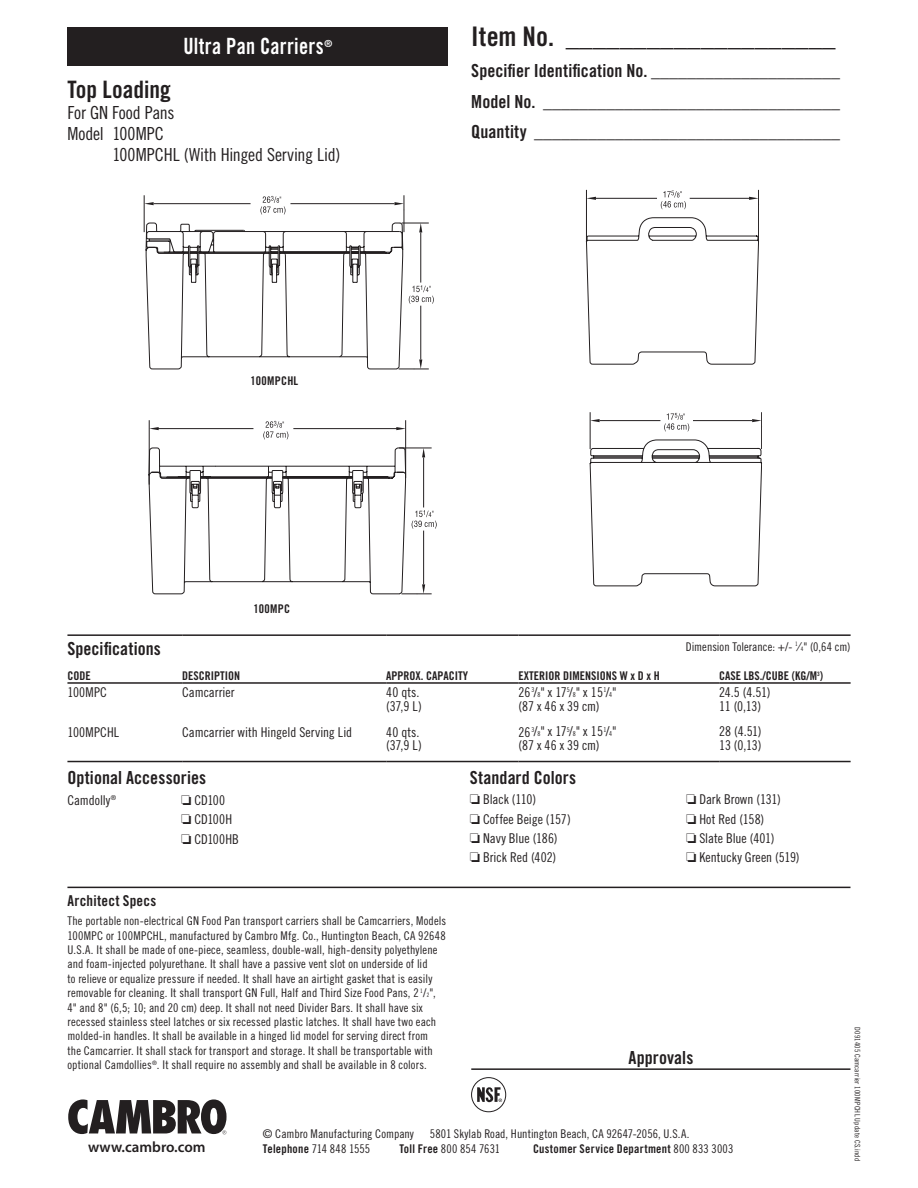
<style>
.page{position:relative;width:918px;height:1188px;background:#fff}
.page>*{position:absolute;margin:0;border:0;box-sizing:border-box;transform-origin:0 0}
.t1{font:27px "Trade Gothic LT Std Bd Cn 20";letter-spacing:.005em;color:#231f20}
.t2{font:24px "Trade Gothic LT Std Bd Cn 20";color:#231f20}
.t3{font:22.35px "Trade Gothic LT Std Bd Cn 20";letter-spacing:.015em;color:#fff;scale:.91 1}
.t4{font:18px/30.6px "Trade Gothic LT Std Bd Cn 20";letter-spacing:.005em;color:#231f20;text-align:justify}
.t5{font:18px "Trade Gothic LT Std Cn 18";letter-spacing:-.01em;color:#231f20}
.t6{font:600 15px "Myriad Pro";color:#231f20}
.t7{font:15px "Trade Gothic LT Std Bd Cn 20";letter-spacing:.02em;color:#231f20}
.t8{font:13.5px/13.5px "Trade Gothic LT Std Cn 18";color:#231f20}
.t9{font:12px/14.4px "Trade Gothic LT Std Cn 18";letter-spacing:.01em;color:#231f20}
.t10{font:12px "Trade Gothic LT Std Bd Cn 20";color:#231f20}
.t11{font:12px "Trade Gothic LT Std Bd Cn 20";letter-spacing:.02em;color:#231f20}
.t12{font:12px "Trade Gothic LT Std Bd Cn 20";letter-spacing:.025em;color:#231f20}
.t13{font:9.75px "Trade Gothic LT Std Bd Cn 20";color:#fff}
.t14{font:7.5px "Trade Gothic LT Std Cn 18";letter-spacing:.025em;color:#231f20}
.s1{font-size:6px}
.s2{font-size:6.75px}
.s3{font-family:"Trade Gothic LT Std Bd Cn 20"}
.s4{font-family:"Trade Gothic LT Std Cn 18"}
</style>
<div class="page">
<svg style="left:68px;top:1099px;width:159px;height:35px"></svg>
<hr style="left:399px;top:369px;width:30px;height:1px;background:#231f20">
<svg style="left:260px;top:196px;width:26px;height:19px"></svg>
<hr style="left:404px;top:195px;width:1px;height:37px;background:#231f20">
<hr style="left:144px;top:195px;width:1px;height:37px;background:#231f20">
<svg style="left:395px;top:202px;width:10px;height:8px"></svg>
<svg style="left:144px;top:202px;width:10px;height:3px"></svg>
<hr style="left:154px;top:203px;width:97px;height:1px;background:#231f20">
<hr style="left:290px;top:203px;width:105px;height:1px;background:#231f20">
<svg style="left:146px;top:222px;width:288px;height:147px"></svg>
<hr style="left:421px;top:306px;width:1px;height:53px;background:#231f20">
<hr style="left:421px;top:232px;width:1px;height:51px;background:#231f20">
<hr style="left:758px;top:190px;width:1px;height:53px;background:#231f20">
<hr style="left:586px;top:190px;width:1px;height:52px;background:#231f20">
<svg style="left:585px;top:191px;width:174px;height:173px"></svg>
<hr style="left:596px;top:198px;width:61px;height:1px;background:#231f20">
<hr style="left:690px;top:198px;width:59px;height:1px;background:#231f20">
<svg style="left:149px;top:447px;width:283px;height:147px"></svg>
<hr style="left:401px;top:594px;width:31px;height:1px;background:#231f20">
<svg style="left:263px;top:421px;width:25px;height:18px"></svg>
<hr style="left:405px;top:420px;width:1px;height:58px;background:#231f20">
<hr style="left:149px;top:420px;width:1px;height:65px;background:#231f20">
<svg style="left:396px;top:427px;width:10px;height:3px"></svg>
<svg style="left:149px;top:427px;width:10px;height:3px"></svg>
<hr style="left:157px;top:428px;width:96px;height:1px;background:#231f20">
<hr style="left:293px;top:428px;width:104px;height:1px;background:#231f20">
<svg style="left:189px;top:448px;width:248px;height:146px"></svg>
<hr style="left:761px;top:412px;width:1px;height:37px;background:#231f20">
<hr style="left:590px;top:412px;width:1px;height:37px;background:#231f20">
<svg style="left:589px;top:413px;width:173px;height:173px"></svg>
<div style="left:68px;top:27px;width:380px;height:39px;background:#231f20"></div>
<hr style="left:471px;top:1068px;width:379px;height:2px;background:#231f20">
<div style="left:471px;top:1077px;width:35px;height:35px;border:1px solid #231f20;border-radius:50%"></div>
<svg style="left:477px;top:1087px;width:25px;height:15px"></svg>
<hr style="left:67px;top:761px;width:115px;height:1px;background:#231f20">
<hr style="left:182px;top:761px;width:204px;height:1px;background:#231f20">
<hr style="left:386px;top:761px;width:133px;height:1px;background:#231f20">
<hr style="left:519px;top:761px;width:200px;height:1px;background:#231f20">
<hr style="left:719px;top:761px;width:132px;height:1px;background:#231f20">
<hr style="left:67px;top:682px;width:115px;height:2px;background:#231f20">
<hr style="left:182px;top:682px;width:204px;height:2px;background:#231f20">
<hr style="left:386px;top:682px;width:133px;height:2px;background:#231f20">
<hr style="left:519px;top:682px;width:200px;height:2px;background:#231f20">
<hr style="left:719px;top:682px;width:132px;height:2px;background:#231f20">
<hr style="left:67px;top:634px;width:115px;height:2px;background:#231f20">
<hr style="left:182px;top:634px;width:204px;height:2px;background:#231f20">
<hr style="left:386px;top:634px;width:133px;height:2px;background:#231f20">
<hr style="left:519px;top:634px;width:200px;height:2px;background:#231f20">
<hr style="left:719px;top:634px;width:132px;height:2px;background:#231f20">
<hr style="left:67px;top:887px;width:783px;height:1px;background:#231f20">
<h3 class="t3" style="left:183px;top:32px;width:156px">Ultra Pan Carriers</h3>
<p class="t13" style="left:325px;top:37px;width:9px">®</p>
<h2 class="t2" style="left:67px;top:75px;width:105px">Top Loading</h2>
<h3 class="t5" style="left:67px;top:102px;width:109px">For GN Food Pans</h3>
<h3 class="t5" style="left:67px;top:123px;width:98px">Model 100MPC</h3>
<h3 class="t5" style="left:112px;top:144px;width:229px">100MPCHL (With Hinged Serving Lid)</h3>
<p class="t12" style="left:251px;top:374px;width:49px">100MPCHL</p>
<p class="t10" style="left:254px;top:602px;width:38px">100MPC</p>
<h1 class="t1" style="left:471px;top:20px;width:366px">Item No. ____________________</h1>
<h3 class="t4" style="left:471px;top:55px;width:371px">Specifier Identification No. _____________________ Model No. _________________________________ Quantity __________________________________</h3>
<h3 class="t4" style="left:67px;top:633px;width:95px">Specifications</h3>
<p class="t9" style="left:686px;top:639px;width:166px">Dimension Tolerance: +/- <sup>1</sup>⁄<span class="s1">4</span>" (0,64 cm)</p>
<p class="t10" style="left:67px;top:668px;width:25px">CODE</p>
<p class="t10" style="left:182px;top:668px;width:59px">DESCRIPTION</p>
<p class="t10" style="left:386px;top:668px;width:83px">APPROX. CAPACITY</p>
<p class="t10" style="left:519px;top:668px;width:143px">EXTERIOR DIMENSIONS W x D x H</p>
<p class="t10" style="left:719px;top:668px;width:105px">CASE LBS./CUBE (KG/M<sup>3</sup>)</p>
<p class="t8" style="left:67px;top:686px;width:41px">100MPC</p>
<p class="t8" style="left:182px;top:686px;width:54px">Camcarrier</p>
<p class="t8" style="left:386px;top:686px;width:37px">40 qts. (37,9 L)</p>
<p class="t8" style="left:519px;top:686px;width:100px">26<sup>3</sup>/<span class="s2">8</span>" x 17<sup>5</sup>/<span class="s2">8</span>" x 15<sup>1</sup>/<span class="s2">4</span>" (87 x 46 x 39 cm)</p>
<p class="t8" style="left:719px;top:686px;width:53px">24.5 (4.51)<br>11 (0,13)</p>
<p class="t8" style="left:67px;top:725px;width:53px">100MPCHL</p>
<p class="t8" style="left:182px;top:725px;width:172px">Camcarrier with Hingeld Serving Lid</p>
<p class="t8" style="left:386px;top:725px;width:37px">40 qts. (37,9 L)</p>
<p class="t8" style="left:519px;top:725px;width:100px">26<sup>3</sup>/<span class="s2">8</span>" x 17<sup>5</sup>/<span class="s2">8</span>" x 15<sup>1</sup>/<span class="s2">4</span>" (87 x 46 x 39 cm)</p>
<p class="t8" style="left:719px;top:725px;width:44px">28 (4.51)<br>13 (0,13)</p>
<h3 class="t4" style="left:470px;top:762px;width:108px">Standard Colors</h3>
<p class="t8" style="left:470px;top:793px;width:68px">❏ Black (110)</p>
<p class="t8" style="left:686px;top:793px;width:96px">❏ Dark Brown (131)</p>
<p class="t8" style="left:470px;top:812px;width:103px">❏ Coffee Beige (157)</p>
<p class="t8" style="left:686px;top:812px;width:80px">❏ Hot Red (158)</p>
<p class="t8" style="left:470px;top:831px;width:89px">❏ Navy Blue (186)</p>
<p class="t8" style="left:686px;top:831px;width:90px">❏ Slate Blue (401)</p>
<p class="t8" style="left:470px;top:851px;width:88px">❏ Brick Red (402)</p>
<p class="t8" style="left:686px;top:851px;width:115px">❏ Kentucky Green (519)</p>
<h3 class="t4" style="left:67px;top:762px;width:140px">Optional Accessories</h3>
<p class="t8" style="left:67px;top:793px;width:50px">Camdolly<sup>®</sup></p>
<p class="t8" style="left:181px;top:791px;width:59px;line-height:19.2px">❏ CD100<br>❏ CD100H ❏ CD100HB</p>
<p class="t7" style="left:68px;top:892px;width:90px">Architect Specs</p>
<p class="t9" style="left:68px;top:914px;width:380px">The portable non-electrical GN Food Pan transport carriers shall be Camcarriers, Models 100MPC or 100MPCHL, manufactured by Cambro Mfg. Co., Huntington Beach, CA 92648<br>U.S.A. It shall be made of one-piece, seamless, double-wall, high-density polyethylene and foam-injected polyurethane. It shall have a passive vent slot on underside of lid<br>to relieve or equalize pressure if needed. It shall have an airtight gasket that is easily removable for cleaning. It shall transport GN Full, Half and Third Size Food Pans, 2 <sup>1</sup>/<span class="s1">2</span>", 4" and 8" (6,5; 10; and 20 cm) deep. It shall not need Divider Bars. It shall have six recessed stainless steel latches or six recessed plastic latches. It shall have two each molded-in handles. It shall be available in a hinged lid model for serving direct from<br>the Camcarrier. It shall stack for transport and storage. It shall be transportable with optional Camdollies<sup>®</sup>. It shall require no assembly and shall be available in 8 colors.</p>
<h3 class="t4" style="left:628px;top:1042px;width:66px">Approvals</h3>
<p class="t6" style="left:88px;top:1137px;width:119px">www.cambro.com</p>
<p class="t9" style="left:263px;top:1127px;width:152px">© Cambro Manufacturing Company</p>
<p class="t9" style="left:430px;top:1127px;width:261px">5801 Skylab Road, Huntington Beach, CA 92647-2056, U.S.A.</p>
<p class="t9" style="left:263px;top:1141px;width:109px"><span class="s3">Telephone</span> 714 848 1555</p>
<p class="t9" style="left:399px;top:1141px;width:102px"><span class="s3">Toll Free</span> 800 854 7631</p>
<p class="t11" style="left:533px;top:1141px;width:202px">Customer Service Department <span class="s4">800 833 3003</span></p>
<p class="t14" style="left:862px;top:1027px;width:135px;rotate:90deg">D091405 Camcarrier 100MPCHL Update CS.indd</p>
</div>
